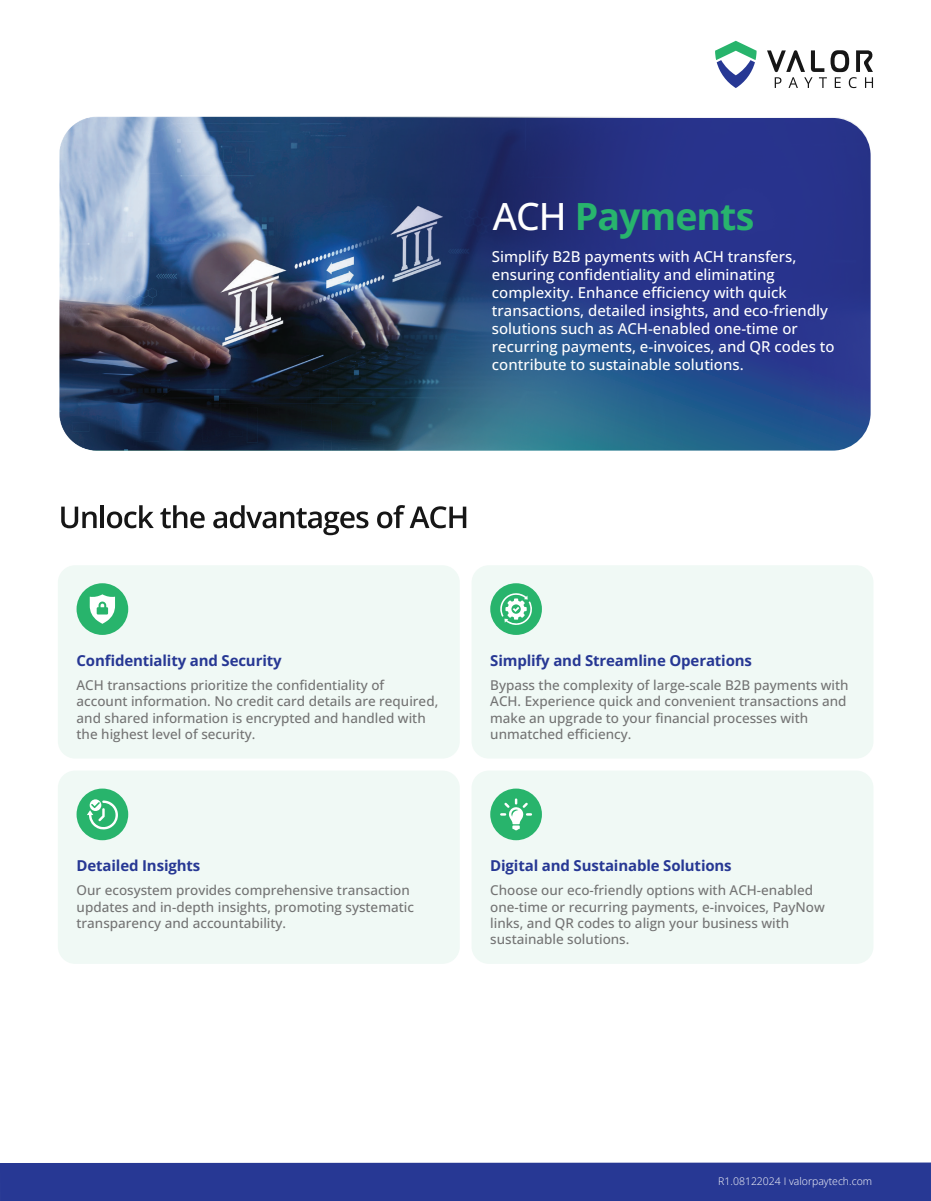
<style>
.page{position:relative;width:931px;height:1201px;background:#fff}
.page>*{position:absolute;margin:0;border:0;box-sizing:border-box;transform-origin:0 0}
.t1{font:700 37.5px "Open Sans";letter-spacing:-.025em;color:#28b46d}
.t2{font:500 15px/18px "Open Sans";color:#fff}
.t3{font:700 15px "Open Sans";letter-spacing:-.01em;color:#273894}
.t4{font:500 13.5px/16.2px "Open Sans";color:#737373}
.t5{font:300 10.5px "Open Sans";color:#fff}
.s1{font-weight:500;color:#fff}
</style>
<div class="page">
<img style="left:59px;top:40px;width:815px;height:538px">
<div style="left:58px;top:565px;width:402px;height:193px;background:#f0f9f5;border-radius:17px"></div>
<div style="left:77px;top:583px;width:51px;height:52px;background:#28b46c;border-radius:50%"></div>
<svg style="left:90px;top:594px;width:25px;height:30px"></svg>
<div style="left:471px;top:565px;width:402px;height:193px;background:#f0f9f5;border-radius:17px"></div>
<div style="left:490px;top:583px;width:52px;height:52px;background:#28b46c;border-radius:50%"></div>
<svg style="left:500px;top:593px;width:32px;height:32px"></svg>
<div style="left:58px;top:770px;width:402px;height:194px;background:#f0f9f5;border-radius:17px"></div>
<div style="left:471px;top:770px;width:402px;height:194px;background:#f0f9f5;border-radius:17px"></div>
<div style="left:490px;top:788px;width:52px;height:52px;background:#28b46c;border-radius:50%"></div>
<div style="left:77px;top:788px;width:51px;height:52px;background:#28b46c;border-radius:50%"></div>
<svg style="left:87px;top:799px;width:31px;height:31px"></svg>
<svg style="left:500px;top:798px;width:32px;height:32px"></svg>
<svg style="left:767px;top:50px;width:106px;height:38px"></svg>
<svg style="left:715px;top:41px;width:41px;height:47px"></svg>
<div style="left:0;top:1162px;width:931px;height:39px;background:#273894"></div>
<h1 class="t1" style="left:493px;top:190px;width:263px"><span class="s1">ACH</span> Payments</h1>
<p class="t2" style="left:492px;top:248px;width:344px">Simplify B2B payments with ACH transfers, ensuring confidentiality and eliminating complexity. Enhance efficiency with quick transactions, detailed insights, and eco-friendly solutions such as ACH-enabled one-time or recurring payments, e-invoices, and QR codes to contribute to sustainable solutions.</p>
<p class="t3" style="left:77px;top:650px;width:207px">Confidentiality and Security</p>
<p class="t3" style="left:490px;top:650px;width:263px">Simplify and Streamline Operations</p>
<p class="t4" style="left:77px;top:677px;width:363px">ACH transactions prioritize the confidentiality of account information. No credit card details are required, and shared information is encrypted and handled with the highest level of security.</p>
<p class="t4" style="left:490px;top:677px;width:360px">Bypass the complexity of large-scale B2B payments with ACH. Experience quick and convenient transactions and make an upgrade to your financial processes with unmatched efficiency.</p>
<p class="t3" style="left:77px;top:855px;width:125px">Detailed Insights</p>
<p class="t3" style="left:490px;top:855px;width:243px">Digital and Sustainable Solutions</p>
<p class="t4" style="left:77px;top:882px;width:339px">Our ecosystem provides comprehensive transaction updates and in-depth insights, promoting systematic transparency and accountability.</p>
<p class="t4" style="left:490px;top:882px;width:336px">Choose our eco-friendly options with ACH-enabled one-time or recurring payments, e-invoices, PayNow links, and QR codes to align your business with sustainable solutions.</p>
<p class="t5" style="left:718px;top:1174px;width:155px">R1.08122024 I valorpaytech.com</p>
</div>
